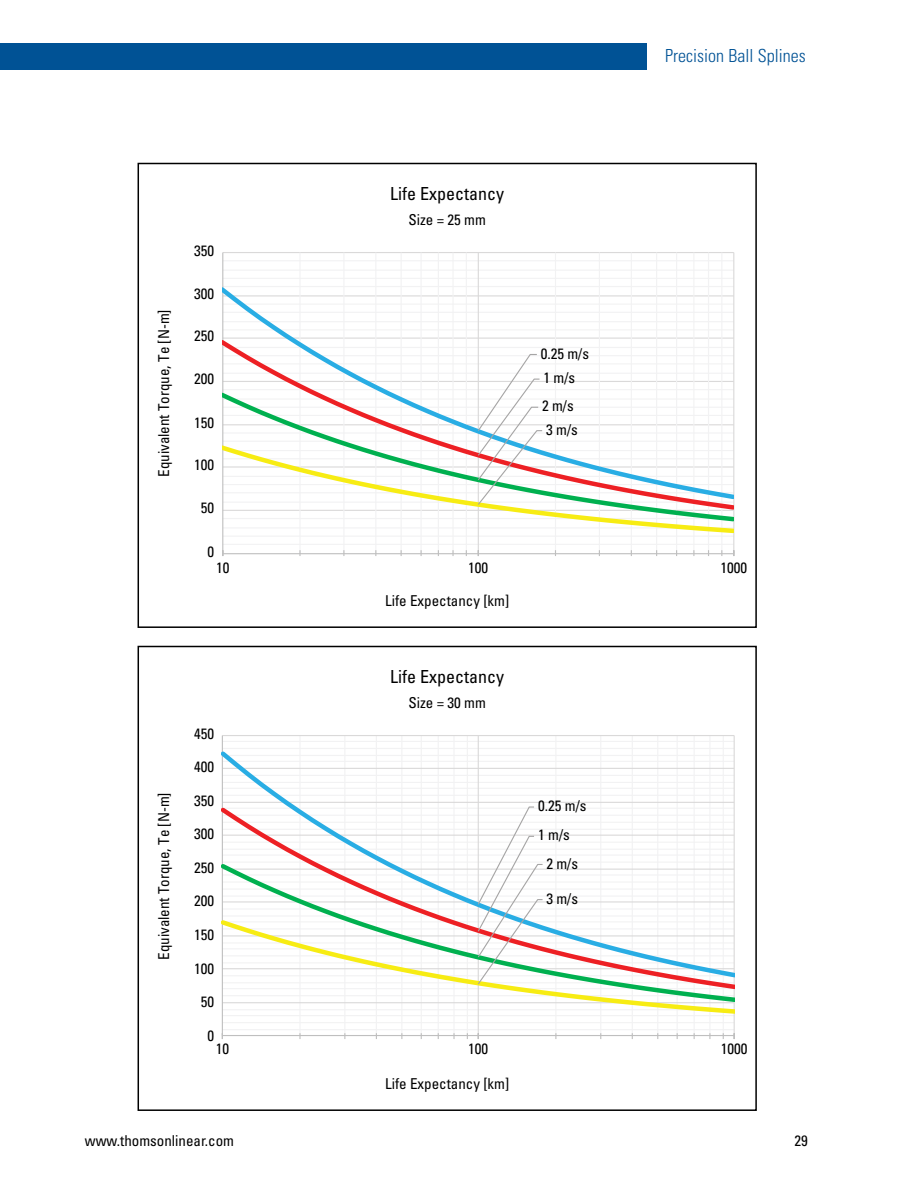
<style>
.page{position:relative;width:918px;height:1188px;background:#fff}
.page>*{position:absolute;margin:0;border:0;box-sizing:border-box;transform-origin:0 0}
.t1{font:condensed 18px "Univers LT Std";color:#000}
.t2{font:300 condensed 18px "Univers LT Std";color:#005295}
.t3{font:condensed 15px/24.6px "Univers LT Std";color:#000}
</style>
<div class="page">
<div style="left:0;top:43px;width:647px;height:27px;background:#005295"></div>
<div style="left:138px;top:163px;width:619px;height:465px;border:2px solid #000"></div>
<hr style="left:223px;top:544px;width:511px;height:1px;background:#f2f2f3">
<hr style="left:223px;top:536px;width:511px;height:1px;background:#f2f2f3">
<hr style="left:223px;top:278px;width:511px;height:1px;background:#f2f2f3">
<hr style="left:223px;top:270px;width:511px;height:1px;background:#f2f2f3">
<hr style="left:223px;top:260px;width:511px;height:1px;background:#f2f2f3">
<hr style="left:223px;top:252px;width:511px;height:1px;background:#dad9d9">
<hr style="left:299px;top:253px;width:2px;height:301px;background:#f2f2f3">
<hr style="left:343px;top:253px;width:1px;height:301px;background:#f2f2f3">
<hr style="left:375px;top:253px;width:1px;height:301px;background:#f2f2f3">
<hr style="left:401px;top:253px;width:1px;height:301px;background:#f2f2f3">
<hr style="left:421px;top:253px;width:1px;height:301px;background:#f2f2f3">
<hr style="left:438px;top:253px;width:1px;height:301px;background:#f2f2f3">
<hr style="left:452px;top:253px;width:2px;height:301px;background:#f2f2f3">
<hr style="left:466px;top:253px;width:1px;height:301px;background:#f2f2f3">
<hr style="left:555px;top:253px;width:1px;height:301px;background:#f2f2f3">
<hr style="left:599px;top:253px;width:1px;height:301px;background:#f2f2f3">
<hr style="left:631px;top:253px;width:1px;height:301px;background:#f2f2f3">
<hr style="left:656px;top:253px;width:1px;height:301px;background:#f2f2f3">
<hr style="left:676px;top:253px;width:1px;height:301px;background:#f2f2f3">
<hr style="left:693px;top:253px;width:1px;height:301px;background:#f2f2f3">
<hr style="left:708px;top:253px;width:1px;height:301px;background:#f2f2f3">
<hr style="left:721px;top:253px;width:1px;height:301px;background:#f2f2f3">
<hr style="left:478px;top:253px;width:1px;height:301px;background:#dad9d9">
<hr style="left:733px;top:253px;width:1px;height:301px;background:#dad9d9">
<hr style="left:222px;top:253px;width:1px;height:301px;background:#bfbfbf">
<hr style="left:223px;top:553px;width:511px;height:1px;background:#bfbfbf">
<svg style="left:222px;top:283px;width:511px;height:53px"></svg>
<svg style="left:222px;top:336px;width:511px;height:53px"></svg>
<svg style="left:222px;top:389px;width:511px;height:53px"></svg>
<svg style="left:222px;top:442px;width:511px;height:94px"></svg>
<svg style="left:477px;top:353px;width:66px;height:153px"></svg>
<div style="left:138px;top:646px;width:619px;height:465px;border:2px solid #000"></div>
<hr style="left:222px;top:1029px;width:512px;height:1px;background:#f2f2f3">
<hr style="left:222px;top:1022px;width:512px;height:1px;background:#f2f2f3">
<hr style="left:222px;top:741px;width:512px;height:1px;background:#f2f2f3">
<hr style="left:299px;top:736px;width:2px;height:300px;background:#f2f2f3">
<hr style="left:344px;top:736px;width:1px;height:300px;background:#f2f2f3">
<hr style="left:376px;top:736px;width:1px;height:300px;background:#f2f2f3">
<hr style="left:401px;top:736px;width:1px;height:300px;background:#f2f2f3">
<hr style="left:421px;top:736px;width:1px;height:300px;background:#f2f2f3">
<hr style="left:438px;top:736px;width:1px;height:300px;background:#f2f2f3">
<hr style="left:453px;top:736px;width:2px;height:300px;background:#f2f2f3">
<hr style="left:467px;top:736px;width:1px;height:300px;background:#f2f2f3">
<hr style="left:555px;top:736px;width:1px;height:300px;background:#f2f2f3">
<hr style="left:600px;top:736px;width:1px;height:300px;background:#f2f2f3">
<hr style="left:632px;top:736px;width:1px;height:300px;background:#f2f2f3">
<hr style="left:657px;top:736px;width:1px;height:300px;background:#f2f2f3">
<hr style="left:677px;top:736px;width:1px;height:300px;background:#f2f2f3">
<hr style="left:694px;top:736px;width:1px;height:300px;background:#f2f2f3">
<hr style="left:709px;top:736px;width:1px;height:300px;background:#f2f2f3">
<hr style="left:723px;top:736px;width:1px;height:300px;background:#f2f2f3">
<hr style="left:222px;top:735px;width:512px;height:1px;background:#dad9d9">
<hr style="left:478px;top:736px;width:1px;height:300px;background:#dad9d9">
<hr style="left:734px;top:736px;width:1px;height:300px;background:#dad9d9">
<hr style="left:222px;top:736px;width:1px;height:300px;background:#bfbfbf">
<hr style="left:222px;top:1035px;width:512px;height:1px;background:#bfbfbf">
<svg style="left:222px;top:747px;width:512px;height:57px"></svg>
<svg style="left:222px;top:804px;width:512px;height:56px"></svg>
<svg style="left:222px;top:860px;width:512px;height:57px"></svg>
<svg style="left:222px;top:917px;width:513px;height:99px"></svg>
<svg style="left:477px;top:806px;width:67px;height:180px"></svg>
<p class="t2" style="left:665px;top:45px;width:142px">Precision Ball Splines</p>
<p class="t3" style="left:151px;top:477px;width:169px;rotate:-90deg">Equivalent Torque, Te [N-m]</p>
<p class="t3" style="left:194px;top:238px;width:21px">350</p>
<p class="t3" style="left:194px;top:281px;width:21px">300</p>
<p class="t3" style="left:194px;top:323px;width:21px">250</p>
<p class="t3" style="left:194px;top:367px;width:21px">200</p>
<p class="t3" style="left:194px;top:410px;width:21px">150</p>
<p class="t3" style="left:194px;top:452px;width:21px">100</p>
<p class="t3" style="left:201px;top:495px;width:15px">50</p>
<p class="t3" style="left:208px;top:539px;width:8px">0</p>
<p class="t1" style="left:390px;top:182px;width:115px">Life Expectancy</p>
<p class="t3" style="left:408px;top:207px;width:79px">Size = 25 mm</p>
<p class="t3" style="left:541px;top:341px;width:50px">0.25 m/s<br>1 m/s</p>
<p class="t3" style="left:542px;top:394px;width:37px;line-height:23.4px">2 m/s<br>3 m/s</p>
<p class="t3" style="left:216px;top:556px;width:15px">10</p>
<p class="t3" style="left:468px;top:556px;width:21px">100</p>
<p class="t3" style="left:720px;top:556px;width:28px">1000</p>
<p class="t3" style="left:385px;top:588px;width:126px">Life Expectancy [km]</p>
<p class="t3" style="left:151px;top:960px;width:169px;rotate:-90deg">Equivalent Torque, Te [N-m]</p>
<p class="t3" style="left:194px;top:722px;width:21px">450</p>
<p class="t3" style="left:194px;top:754px;width:21px">400</p>
<p class="t3" style="left:194px;top:788px;width:21px">350</p>
<p class="t3" style="left:194px;top:821px;width:21px">300</p>
<p class="t3" style="left:194px;top:855px;width:21px">250</p>
<p class="t3" style="left:194px;top:888px;width:21px">200</p>
<p class="t3" style="left:194px;top:922px;width:21px">150</p>
<p class="t3" style="left:194px;top:956px;width:21px">100</p>
<p class="t3" style="left:201px;top:989px;width:15px">50</p>
<p class="t3" style="left:207px;top:1023px;width:8px">0</p>
<p class="t1" style="left:390px;top:665px;width:115px">Life Expectancy</p>
<p class="t3" style="left:408px;top:690px;width:79px">Size = 30 mm</p>
<p class="t3" style="left:538px;top:793px;width:50px">0.25 m/s</p>
<p class="t3" style="left:538px;top:823px;width:33px">1 m/s</p>
<p class="t3" style="left:546px;top:851px;width:33px">2 m/s</p>
<p class="t3" style="left:546px;top:886px;width:33px">3 m/s</p>
<p class="t3" style="left:216px;top:1036px;width:15px">10</p>
<p class="t3" style="left:468px;top:1036px;width:21px">100</p>
<p class="t3" style="left:721px;top:1036px;width:28px">1000</p>
<p class="t3" style="left:385px;top:1071px;width:126px">Life Expectancy [km]</p>
<p class="t3" style="left:85px;top:1128px;width:151px">www.thomsonlinear.com</p>
<p class="t3" style="left:794px;top:1128px;width:15px">29</p>
</div>
